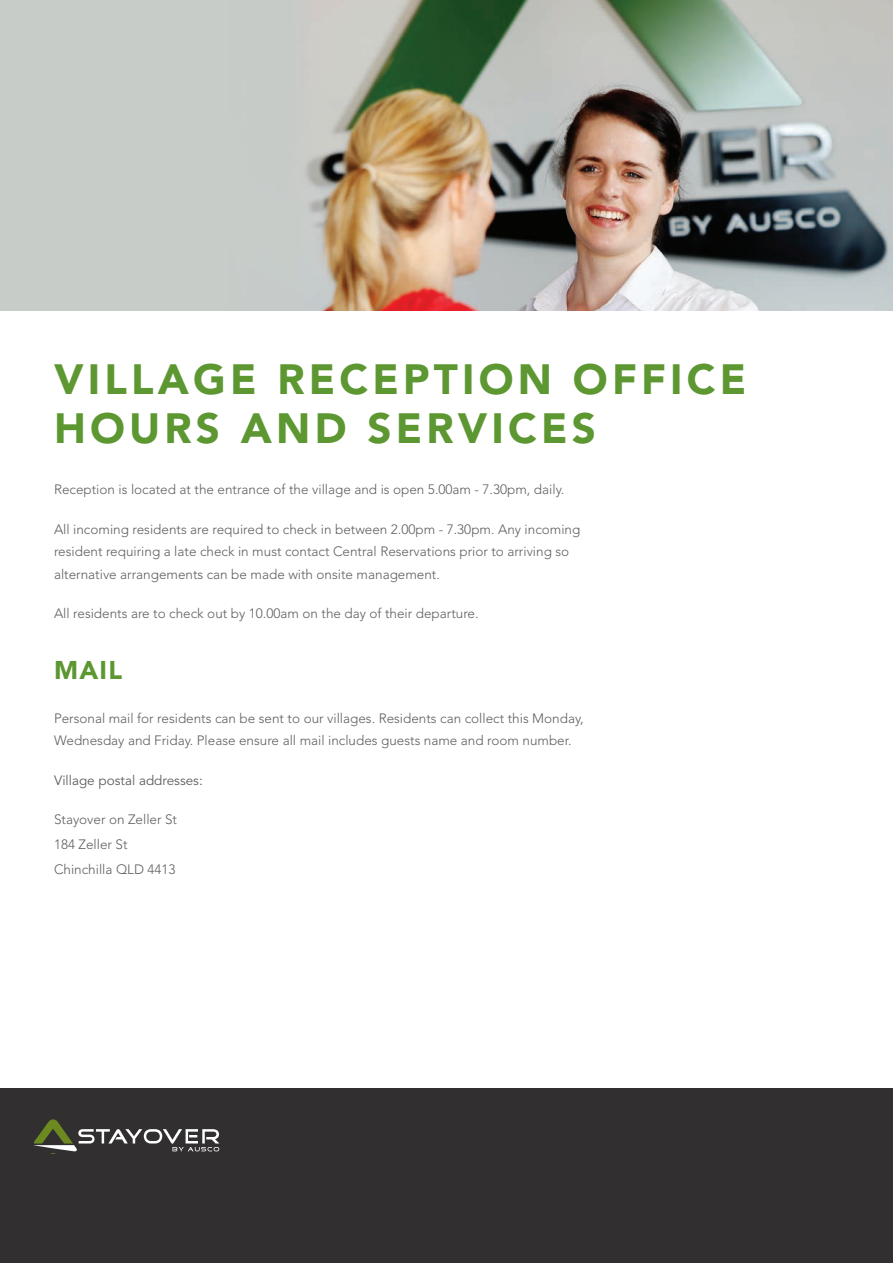
<style>
.page{position:relative;width:893px;height:1263px;background:#fff}
.page>*{position:absolute;margin:0;border:0;box-sizing:border-box;transform-origin:0 0}
.Live_Sub_Heading{font:900 42px/49.5px "Avenir";letter-spacing:.1em;color:#5c9731}
.Live_Sub_Heading-2{font:900 25.5px "Avenir";color:#5c9731}
.First_Paragraph_Intr{font:300 13.5px/22.5px "Avenir";color:#5f5f62}
.First_Paragraph_Intr-2{font:13.5px "Avenir";color:#5f5f62}
</style>
<div class="page">
<div style="left:0;top:1089px;width:893px;height:174px;background:#312f30"></div>
<svg style="left:34px;top:1120px;width:185px;height:31px"></svg>
<div style="left:0;top:0;width:893px;height:310px;background:#c7ccc9"></div>
<img style="left:306px;top:0;width:587px;height:310px">
<p class="Live_Sub_Heading" style="left:54px;top:354px;width:694px">VILLAGE RECEPTION OFFICE<br>HOURS AND SERVICES</p>
<p class="First_Paragraph_Intr" style="left:54px;top:478px;width:512px">Reception is located at the entrance of the village and is open 5.00am - 7.30pm, daily.</p>
<p class="First_Paragraph_Intr" style="left:54px;top:518px;width:528px">All incoming residents are required to check in between 2.00pm - 7.30pm. Any incoming resident requiring a late check in must contact Central Reservations prior to arriving so alternative arrangements can be made with onsite management.</p>
<p class="First_Paragraph_Intr" style="left:54px;top:602px;width:426px">All residents are to check out by 10.00am on the day of their departure.</p>
<p class="Live_Sub_Heading-2" style="left:54px;top:655px;width:70px">MAIL</p>
<p class="First_Paragraph_Intr" style="left:54px;top:707px;width:531px">Personal mail for residents can be sent to our villages. Residents can collect this Monday,<br>Wednesday and Friday. Please ensure all mail includes guests name and room number.</p>
<p class="First_Paragraph_Intr-2" style="left:54px;top:772px;width:150px">Village postal addresses:</p>
<p class="First_Paragraph_Intr" style="left:54px;top:808px;width:125px">Stayover on Zeller St</p>
<p class="First_Paragraph_Intr" style="left:54px;top:833px;width:75px">184 Zeller St</p>
<p class="First_Paragraph_Intr" style="left:54px;top:858px;width:123px">Chinchilla QLD 4413</p>
</div>
